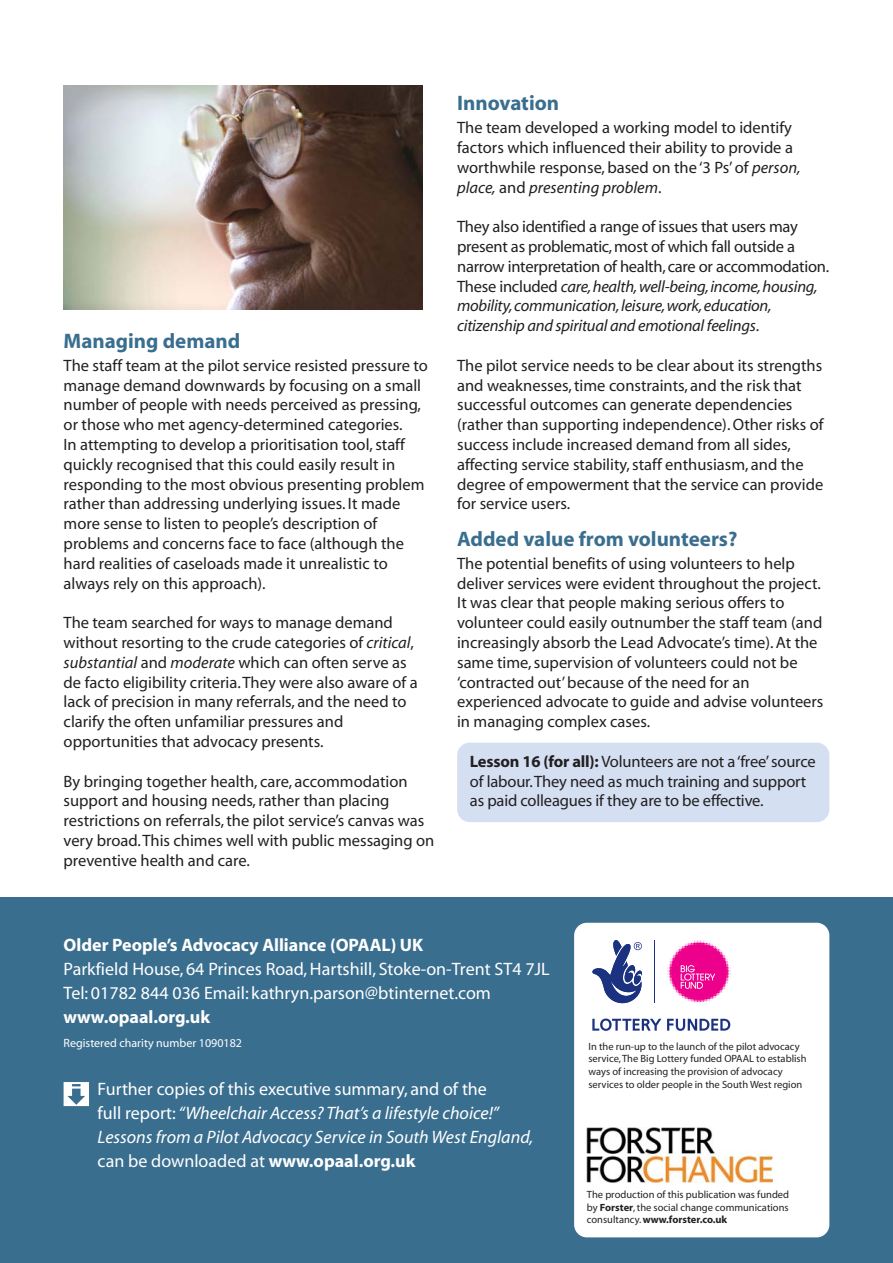
<style>
.page{position:relative;width:893px;height:1263px;background:#fff}
.page>*{position:absolute;margin:0;border:0;box-sizing:border-box;transform-origin:0 0}
.t1{font:700 21px "Myriad";color:#3a6e8f}
.t2{font:italic 18px/24px "Myriad";color:#fff}
.t3{font:18px/24px "Myriad";color:#fff}
.t4{font:700 18px "Myriad";color:#fff}
.t5{font:16.5px/19.8px "Myriad";color:#231f20}
.t6{font:12px "Myriad";color:#fff}
.t7{font:10.5px/12.6px "Myriad";color:#231f20;text-align:justify}
.s1{font-style:italic}
.s2{font-weight:700}
.s3{font-style:normal}
.s4{font-weight:700;font-style:normal}
</style>
<div class="page">
<div style="left:457px;top:743px;width:372px;height:79px;background:#d4dff2;border-radius:13px"></div>
<div style="left:0;top:897px;width:892px;height:366px;background:#3a6e8f"></div>
<div style="left:574px;top:923px;width:255px;height:314px;background:#fff;border-radius:13px"></div>
<svg style="left:667px;top:940px;width:64px;height:63px"></svg>
<svg style="left:592px;top:1019px;width:69px;height:12px"></svg>
<svg style="left:667px;top:1019px;width:63px;height:12px"></svg>
<hr style="left:654px;top:940px;width:1px;height:63px;background:#1b3281">
<svg style="left:592px;top:940px;width:50px;height:63px"></svg>
<img style="left:587px;top:1127px;width:185px;height:55px">
<img style="left:64px;top:85px;width:358px;height:225px">
<svg style="left:64px;top:1082px;width:25px;height:24px"></svg>
<p class="t1" style="left:64px;top:333px;width:178px">Managing demand</p>
<p class="t5" style="left:64px;top:357px;width:366px">The staff team at the pilot service resisted pressure to manage demand downwards by focusing on a small number of people with needs perceived as pressing, or those who met agency-determined categories.<br>In attempting to develop a prioritisation tool, staff quickly recognised that this could easily result in responding to the most obvious presenting problem rather than addressing underlying issues. It made more sense to listen to people’s description of problems and concerns face to face (although the hard realities of caseloads made it unrealistic to always rely on this approach).</p>
<p class="t5" style="left:64px;top:614px;width:356px">The team searched for ways to manage demand without resorting to the crude categories of <span class="s1">critical</span>, <span class="s1">substantial</span> and <span class="s1">moderate</span> which can often serve as de facto eligibility criteria.They were also aware of a lack of precision in many referrals, and the need to clarify the often unfamiliar pressures and opportunities that advocacy presents.</p>
<p class="t5" style="left:64px;top:773px;width:372px">By bringing together health, care, accommodation support and housing needs, rather than placing restrictions on referrals, the pilot service’s canvas was very broad.This chimes well with public messaging on preventive health and care.</p>
<p class="t1" style="left:457px;top:96px;width:104px">Innovation</p>
<p class="t5" style="left:457px;top:119px;width:345px">The team developed a working model to identify factors which influenced their ability to provide a worthwhile response, based on the ‘3 Ps’ of <span class="s1">person, place,</span> and <span class="s1">presenting problem</span>.</p>
<p class="t5" style="left:457px;top:218px;width:373px">They also identified a range of issues that users may present as problematic, most of which fall outside a narrow interpretation of health, care or accommodation.<br>These included <span class="s1">care, health, well-being, income, housing, mobility, communication, leisure, work, education, citizenship and spiritual and emotional feelings</span>.</p>
<p class="t5" style="left:457px;top:357px;width:368px">The pilot service needs to be clear about its strengths and weaknesses, time constraints, and the risk that successful outcomes can generate dependencies (rather than supporting independence). Other risks of success include increased demand from all sides, affecting service stability, staff enthusiasm, and the degree of empowerment that the service can provide for service users.</p>
<p class="t1" style="left:457px;top:531px;width:282px">Added value from volunteers?</p>
<p class="t5" style="left:457px;top:555px;width:368px">The potential benefits of using volunteers to help deliver services were evident throughout the project.<br>It was clear that people making serious offers to volunteer could easily outnumber the staff team (and increasingly absorb the Lead Advocate’s time). At the same time, supervision of volunteers could not be ‘contracted out’ because of the need for an experienced advocate to guide and advise volunteers in managing complex cases.</p>
<p class="t5" style="left:470px;top:753px;width:347px"><span class="s2">Lesson 16 (for all):</span> Volunteers are not a ‘free’source of labour.They need as much training and support as paid colleagues if they are to be effective.</p>
<p class="t4" style="left:64px;top:938px;width:361px">Older People’s Advocacy Alliance (OPAAL) UK</p>
<p class="t3" style="left:64px;top:959px;width:487px">Parkfield House, 64 Princes Road, Hartshill, Stoke-on-Trent ST4 7JL<br>Tel: 01782 844 036 Email: kathryn.parson@btinternet.com</p>
<p class="t4" style="left:64px;top:1010px;width:148px">www.opaal.org.uk</p>
<p class="t6" style="left:64px;top:1039px;width:180px">Registered charity number 1090182</p>
<p class="t2" style="left:98px;top:1079px;width:437px"><span class="s3">Further copies of this executive summary, and of the<br>full report:</span>“Wheelchair Access? That’s a lifestyle choice!” Lessons from a Pilot Advocacy Service in South West England, <span class="s3">can be downloaded at</span> <span class="s4">www.opaal.org.uk</span></p>
<p class="t7" style="left:588px;top:1041px;width:219px;text-align:left">In the run-up to the launch of the pilot advocacy service,The Big Lottery funded OPAAL to establish ways of increasing the provision of advocacy services to older people in the South West region</p>
<p class="t7" style="left:587px;top:1189px;width:204px">The production of this publication was funded by <span class="s2">Forster</span>, the social change communications consultancy.<span class="s2">www.forster.co.uk</span></p>
</div>
